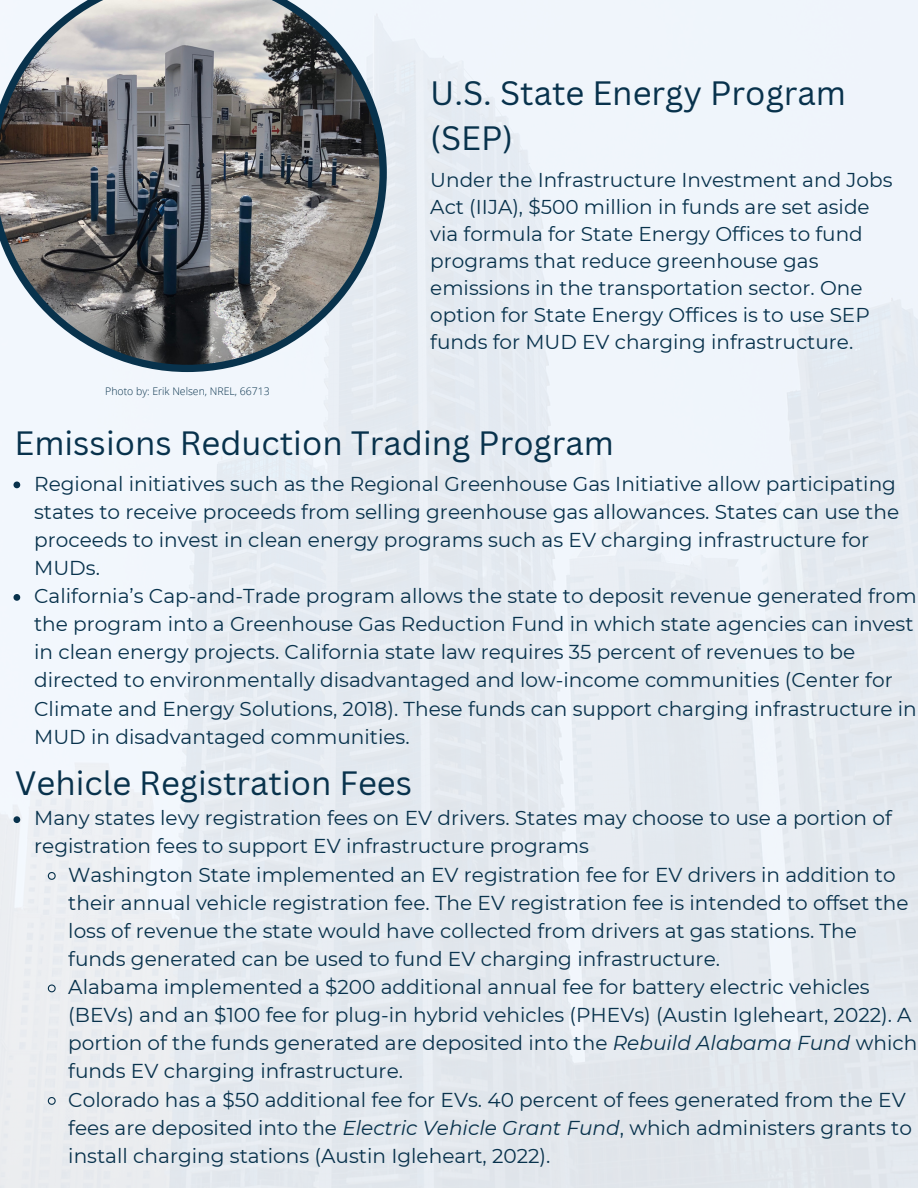
<style>
.page{position:relative;width:918px;height:1188px;background:#fff}
.page>*{position:absolute;margin:0;border:0;box-sizing:border-box;transform-origin:0 0}
.t1{font:32.85px/45px "Canva Sans";color:#08324c}
.t2{font:20.1px/28.2px "Montserrat";color:#08324c}
.t3{font:19.95px/27px "Montserrat";color:#08324c}
.t4{font:300 10.5px "Open Sans";color:#08324c}
.s1{font-style:italic}
</style>
<div class="page">
<svg style="left:13px;top:482px;width:7px;height:6px"></svg>
<svg style="left:13px;top:594px;width:7px;height:7px"></svg>
<svg style="left:13px;top:816px;width:7px;height:7px"></svg>
<svg style="left:47px;top:871px;width:10px;height:10px"></svg>
<svg style="left:47px;top:984px;width:10px;height:9px"></svg>
<svg style="left:47px;top:1096px;width:10px;height:10px"></svg>
<svg style="left:0;top:0;width:387px;height:372px;background:#88898b"></svg>
<p class="t4" style="left:105px;top:384px;width:166px">Photo by: Erik Nelsen, NREL, 66713</p>
<h1 class="t1" style="left:430px;top:70px;width:417px">U.S. State Energy Program (SEP)</h1>
<p class="t3" style="left:430px;top:167px;width:464px">Under the Infrastructure Investment and Jobs Act (IIJA), $500 million in funds are set aside via formula for State Energy Offices to fund programs that reduce greenhouse gas emissions in the transportation sector. One option for State Energy Offices is to use SEP funds for MUD EV charging infrastructure.</p>
<h1 class="t1" style="left:15px;top:420px;width:601px">Emissions Reduction Trading Program</h1>
<p class="t2" style="left:34px;top:469px;width:884px">Regional initiatives such as the Regional Greenhouse Gas Initiative allow participating states to receive proceeds from selling greenhouse gas allowances. States can use the proceeds to invest in clean energy programs such as EV charging infrastructure for MUDs.<br>California’s Cap-and-Trade program allows the state to deposit revenue generated from the program into a Greenhouse Gas Reduction Fund in which state agencies can invest in clean energy projects. California state law requires 35 percent of revenues to be directed to environmentally disadvantaged and low-income communities (Center for Climate and Energy Solutions, 2018). These funds can support charging infrastructure in MUD in disadvantaged communities.</p>
<h1 class="t1" style="left:15px;top:759px;width:399px">Vehicle Registration Fees</h1>
<p class="t2" style="left:34px;top:804px;width:859px">Many states levy registration fees on EV drivers. States may choose to use a portion of registration fees to support EV infrastructure programs</p>
<p class="t2" style="left:68px;top:860px;width:851px">Washington State implemented an EV registration fee for EV drivers in addition to their annual vehicle registration fee. The EV registration fee is intended to offset the loss of revenue the state would have collected from drivers at gas stations. The funds generated can be used to fund EV charging infrastructure.<br>Alabama implemented a $200 additional annual fee for battery electric vehicles (BEVs) and an $100 fee for plug-in hybrid vehicles (PHEVs) (Austin Igleheart, 2022). A portion of the funds generated are deposited into the <span class="s1">Rebuild Alabama Fund</span> which funds EV charging infrastructure.<br>Colorado has a $50 additional fee for EVs. 40 percent of fees generated from the EV fees are deposited into the <span class="s1">Electric Vehicle Grant Fund</span>, which administers grants to install charging stations (Austin Igleheart, 2022).</p>
</div>
